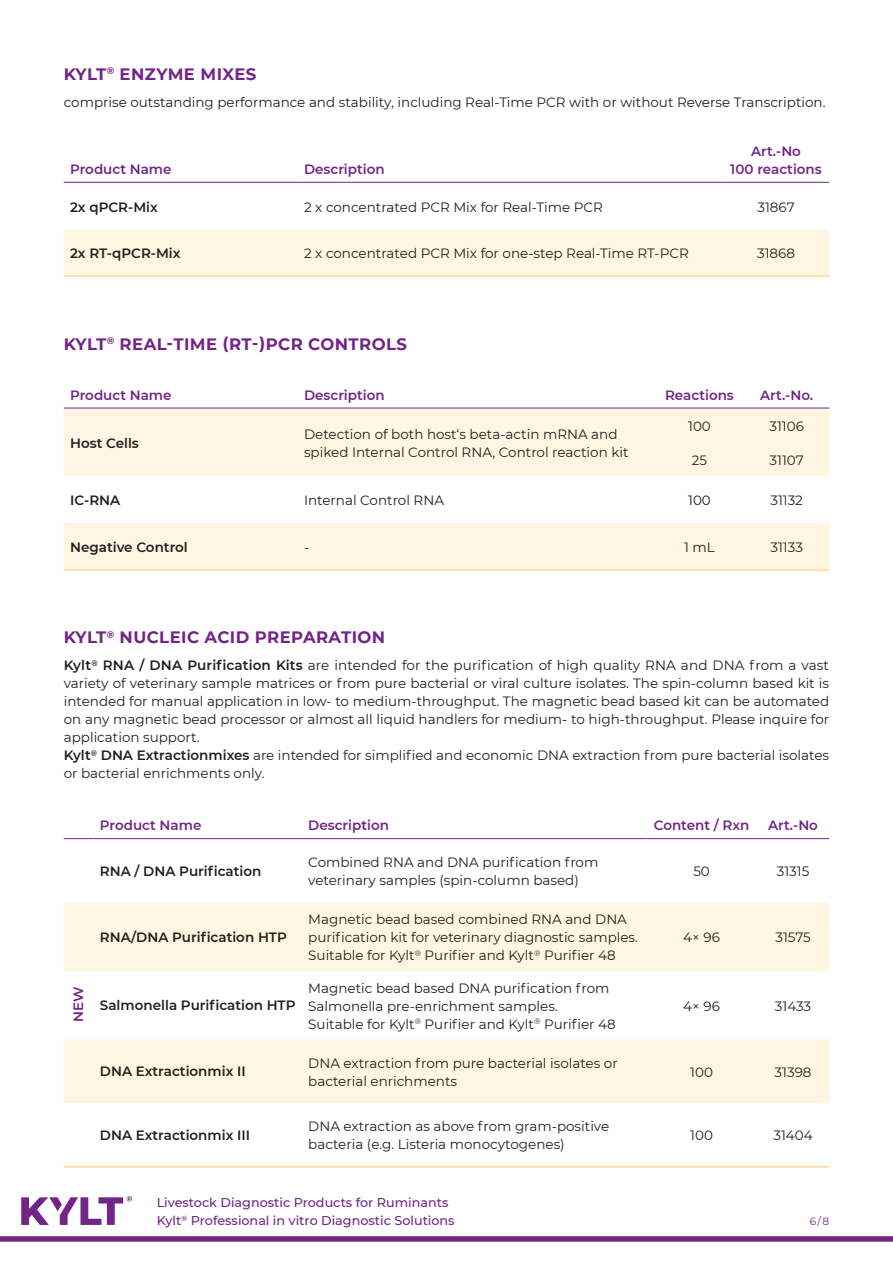
<style>
.page{position:relative;width:893px;height:1263px;background:#fff}
.page>*{position:absolute;margin:0;border:0;box-sizing:border-box;transform-origin:0 0}
.t1{font:700 16.5px "Montserrat";letter-spacing:.025em;color:#722587}
.t2{font:13.5px/18px "Montserrat";color:#231f20}
.t3{font:600 13.5px "Montserrat";color:#231f20}
.t4{font:600 13.5px/18px "Montserrat";color:#722587;text-align:center}
.t5{font:500 12.75px/18px "Montserrat";color:#722587}
.t6{font:10.5px "Montserrat";color:#722587}
.s1{font-weight:600}
</style>
<div class="page">
<svg style="left:0;top:1196px;width:893px;height:46px"></svg>
<div style="left:64px;top:229px;width:765px;height:46px;background:#fef6e1"></div>
<hr style="left:64px;top:182px;width:234px;height:1px;background:#722587">
<hr style="left:298px;top:182px;width:425px;height:1px;background:#722587">
<hr style="left:723px;top:182px;width:106px;height:1px;background:#722587">
<hr style="left:64px;top:275px;width:234px;height:2px;background:#fedb90">
<hr style="left:298px;top:275px;width:425px;height:2px;background:#fedb90">
<hr style="left:723px;top:275px;width:106px;height:2px;background:#fedb90">
<div style="left:64px;top:409px;width:765px;height:160px;background:#fef6e1"></div>
<svg style="left:64px;top:476px;width:765px;height:47px"></svg>
<hr style="left:64px;top:408px;width:234px;height:1px;background:#722587">
<hr style="left:298px;top:408px;width:357px;height:1px;background:#722587">
<hr style="left:655px;top:408px;width:89px;height:1px;background:#722587">
<hr style="left:744px;top:408px;width:85px;height:1px;background:#722587">
<hr style="left:64px;top:569px;width:234px;height:2px;background:#fedb90">
<hr style="left:298px;top:569px;width:357px;height:2px;background:#fedb90">
<hr style="left:655px;top:569px;width:89px;height:2px;background:#fedb90">
<hr style="left:744px;top:569px;width:85px;height:2px;background:#fedb90">
<svg style="left:64px;top:903px;width:765px;height:200px;fill:#fef6e1"></svg>
<hr style="left:64px;top:838px;width:30px;height:1px;background:#722587">
<hr style="left:94px;top:838px;width:208px;height:1px;background:#722587">
<hr style="left:302px;top:838px;width:344px;height:1px;background:#722587">
<hr style="left:646px;top:838px;width:111px;height:1px;background:#722587">
<hr style="left:757px;top:838px;width:72px;height:1px;background:#722587">
<hr style="left:64px;top:1166px;width:30px;height:1px;background:#fedb90">
<hr style="left:94px;top:1166px;width:208px;height:1px;background:#fedb90">
<hr style="left:302px;top:1166px;width:344px;height:1px;background:#fedb90">
<hr style="left:646px;top:1166px;width:111px;height:1px;background:#fedb90">
<hr style="left:757px;top:1166px;width:72px;height:1px;background:#fedb90">
<p class="t1" style="left:64px;top:62px;width:194px">KYLT<sup>®</sup> ENZYME MIXES</p>
<p class="t2" style="left:64px;top:92px;width:763px">comprise outstanding performance and stability, including Real-Time PCR with or without Reverse Transcription.</p>
<p class="t4" style="left:70px;top:159px;width:103px">Product Name</p>
<p class="t4" style="left:304px;top:159px;width:82px">Description</p>
<p class="t4" style="left:730px;top:141px;width:93px">Art.-No<br>100 reactions</p>
<p class="t3" style="left:70px;top:197px;width:89px">2x qPCR-Mix</p>
<p class="t2" style="left:304px;top:197px;width:300px">2 x concentrated PCR Mix for Real-Time PCR</p>
<p class="t2" style="left:757px;top:197px;width:39px">31867</p>
<p class="t3" style="left:70px;top:244px;width:112px">2x RT-qPCR-Mix</p>
<p class="t2" style="left:304px;top:244px;width:386px">2 x concentrated PCR Mix for one-step Real-Time RT-PCR</p>
<p class="t2" style="left:757px;top:244px;width:39px">31868</p>
<p class="t1" style="left:64px;top:332px;width:345px">KYLT<sup>®</sup> REAL-TIME (RT-)PCR CONTROLS</p>
<p class="t4" style="left:70px;top:385px;width:103px">Product Name</p>
<p class="t4" style="left:304px;top:385px;width:82px">Description</p>
<p class="t4" style="left:665px;top:385px;width:70px">Reactions</p>
<p class="t4" style="left:760px;top:385px;width:55px">Art.-No.</p>
<p class="t3" style="left:70px;top:433px;width:70px">Host Cells</p>
<p class="t2" style="left:304px;top:425px;width:326px">Detection of both host‘s beta-actin mRNA and spiked Internal Control RNA, Control reaction kit</p>
<p class="t2" style="left:688px;top:417px;width:24px">100</p>
<p class="t2" style="left:769px;top:417px;width:36px">31106</p>
<p class="t2" style="left:692px;top:451px;width:17px">25</p>
<p class="t2" style="left:770px;top:451px;width:36px">31107</p>
<p class="t3" style="left:70px;top:491px;width:52px">IC-RNA</p>
<p class="t2" style="left:304px;top:491px;width:141px">Internal Control RNA</p>
<p class="t2" style="left:688px;top:491px;width:24px">100</p>
<p class="t2" style="left:770px;top:491px;width:34px">31132</p>
<p class="t3" style="left:70px;top:538px;width:119px">Negative Control</p>
<p class="t2" style="left:304px;top:538px;width:7px">-</p>
<p class="t2" style="left:684px;top:538px;width:32px">1 mL</p>
<p class="t2" style="left:770px;top:538px;width:34px">31133</p>
<p class="t1" style="left:64px;top:625px;width:323px">KYLT<sup>®</sup> NUCLEIC ACID PREPARATION</p>
<p class="t2" style="left:64px;top:656px;width:767px"><span class="s1">Kylt</span><sup>®</sup> <span class="s1">RNA / DNA Purification Kits</span> are intended for the purification of high quality RNA and DNA from a vast variety of veterinary sample matrices or from pure bacterial or viral culture isolates. The spin-column based kit is intended for manual application in low- to medium-throughput. The magnetic bead based kit can be automated on any magnetic bead processor or almost all liquid handlers for medium- to high-throughput. Please inquire for application support.<br><span class="s1">Kylt</span><sup>®</sup> <span class="s1">DNA Extractionmixes</span> are intended for simplified and economic DNA extraction from pure bacterial isolates or bacterial enrichments only.</p>
<p class="t4" style="left:100px;top:816px;width:103px">Product Name</p>
<p class="t4" style="left:308px;top:816px;width:82px">Description</p>
<p class="t4" style="left:654px;top:816px;width:97px">Content / Rxn</p>
<p class="t4" style="left:768px;top:816px;width:51px">Art.-No</p>
<p class="t3" style="left:100px;top:861px;width:163px">RNA / DNA Purification</p>
<p class="t2" style="left:308px;top:853px;width:292px">Combined RNA and DNA purification from veterinary samples (spin-column based)</p>
<p class="t2" style="left:693px;top:862px;width:18px">50</p>
<p class="t2" style="left:777px;top:862px;width:34px">31315</p>
<p class="t4" style="left:69px;top:1022px;width:37px;rotate:-90deg">NEW</p>
<p class="t3" style="left:100px;top:927px;width:188px">RNA/DNA Purification HTP</p>
<p class="t3" style="left:100px;top:996px;width:197px">Salmonella Purification HTP</p>
<p class="t2" style="left:308px;top:910px;width:331px">Magnetic bead based combined RNA and DNA purification kit for veterinary diagnostic samples.<br>Suitable for Kylt<sup>®</sup> Purifier and Kylt<sup>®</sup> Purifier 48</p>
<p class="t2" style="left:308px;top:978px;width:309px">Magnetic bead based DNA purification from<br>Salmonella pre-enrichment samples.<br>Suitable for Kylt<sup>®</sup> Purifier and Kylt<sup>®</sup> Purifier 48</p>
<p class="t2" style="left:683px;top:928px;width:38px">4× 96</p>
<p class="t2" style="left:775px;top:928px;width:37px">31575</p>
<p class="t2" style="left:683px;top:996px;width:38px">4× 96</p>
<p class="t2" style="left:775px;top:996px;width:38px">31433</p>
<p class="t3" style="left:100px;top:1062px;width:147px">DNA Extractionmix II</p>
<p class="t2" style="left:308px;top:1053px;width:311px">DNA extraction from pure bacterial isolates or bacterial enrichments</p>
<p class="t2" style="left:690px;top:1062px;width:24px">100</p>
<p class="t2" style="left:775px;top:1062px;width:38px">31398</p>
<p class="t3" style="left:100px;top:1125px;width:152px">DNA Extractionmix III</p>
<p class="t2" style="left:308px;top:1117px;width:302px">DNA extraction as above from gram-positive bacteria (e.g. Listeria monocytogenes)</p>
<p class="t2" style="left:690px;top:1126px;width:24px">100</p>
<p class="t2" style="left:773px;top:1126px;width:41px">31404</p>
<p class="t5" style="left:157px;top:1193px;width:300px">Livestock Diagnostic Products for Ruminants<br>Kylt<sup>®</sup> Professional in vitro Diagnostic Solutions</p>
<p class="t6" style="left:810px;top:1214px;width:21px">6 / 8</p>
</div>
